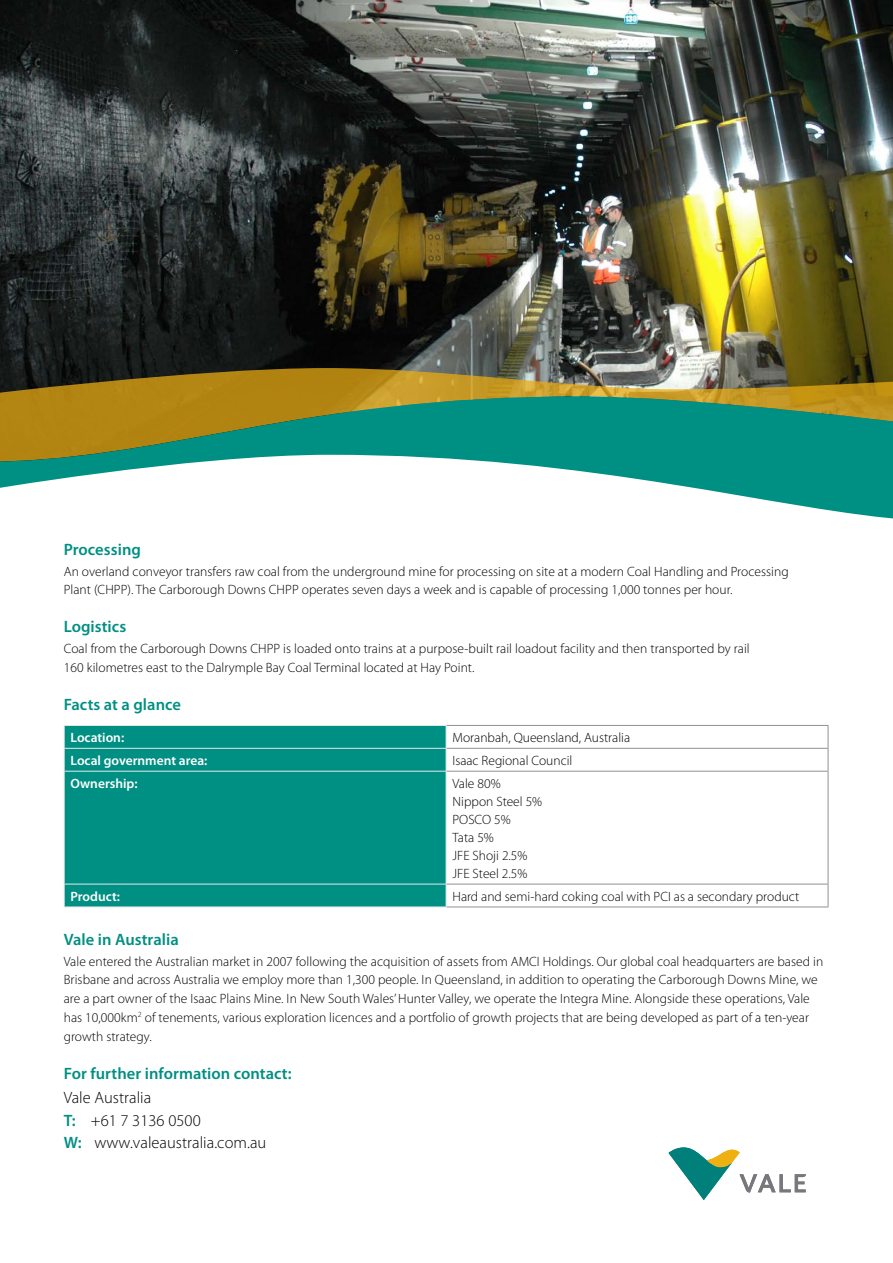
<style>
.page{position:relative;width:893px;height:1263px;background:#fff}
.page>*{position:absolute;margin:0;border:0;box-sizing:border-box;transform-origin:0 0}
.t1{font:600 16.5px "Myriad Pro";letter-spacing:.005em;color:#008f83}
.t2{font:300 16.5px/22.5px "Myriad Pro";letter-spacing:.005em;color:#000}
.t3{font:300 13.5px/18.8px "Myriad Pro";letter-spacing:.005em;color:#000}
.t4{font:600 13.5px "Myriad Pro";color:#fff}
.s1{font-weight:600;color:#008f83}
</style>
<div class="page">
<svg style="left:668px;top:1147px;width:138px;height:53px"></svg>
<img style="left:0;top:0;width:893px;height:368px">
<svg style="left:0;top:368px;width:893px;height:28px"></svg>
<svg style="left:0;top:396px;width:893px;height:123px"></svg>
<div style="left:65px;top:726px;width:381px;height:180px;background:#008f83"></div>
<hr style="left:446px;top:725px;width:382px;height:1px;background:#919195">
<hr style="left:446px;top:748px;width:382px;height:1px;background:#919195">
<svg style="left:828px;top:726px;width:1px;height:45px"></svg>
<hr style="left:446px;top:771px;width:382px;height:1px;background:#919195">
<hr style="left:828px;top:771px;width:1px;height:113px;background:#919195">
<hr style="left:446px;top:884px;width:382px;height:1px;background:#919195">
<svg style="left:828px;top:884px;width:1px;height:22px"></svg>
<hr style="left:446px;top:906px;width:382px;height:1px;background:#919195">
<hr style="left:64px;top:725px;width:382px;height:1px;background:#e9e9ea">
<hr style="left:64px;top:748px;width:382px;height:1px;background:#e9e9ea">
<svg style="left:64px;top:726px;width:1px;height:45px"></svg>
<svg style="left:446px;top:726px;width:1px;height:45px"></svg>
<hr style="left:64px;top:771px;width:382px;height:1px;background:#e9e9ea">
<hr style="left:64px;top:771px;width:1px;height:113px;background:#e9e9ea">
<hr style="left:446px;top:771px;width:1px;height:113px;background:#e9e9ea">
<hr style="left:64px;top:884px;width:382px;height:1px;background:#e9e9ea">
<svg style="left:64px;top:884px;width:1px;height:22px"></svg>
<svg style="left:446px;top:884px;width:1px;height:22px"></svg>
<hr style="left:64px;top:906px;width:382px;height:1px;background:#e9e9ea">
<p class="t1" style="left:64px;top:540px;width:79px">Processing</p>
<p class="t3" style="left:64px;top:562px;width:726px">An overland conveyor transfers raw coal from the underground mine for processing on site at a modern Coal Handling and Processing<br>Plant (CHPP). The Carborough Downs CHPP operates seven days a week and is capable of processing 1,000 tonnes per hour.</p>
<p class="t1" style="left:64px;top:617px;width:64px">Logistics</p>
<p class="t3" style="left:64px;top:639px;width:687px">Coal from the Carborough Downs CHPP is loaded onto trains at a purpose-built rail loadout facility and then transported by rail<br>160 kilometres east to the Dalrymple Bay Coal Terminal located at Hay Point.</p>
<p class="t1" style="left:64px;top:695px;width:119px">Facts at a glance</p>
<p class="t4" style="left:71px;top:730px;width:55px">Location:</p>
<p class="t3" style="left:452px;top:728px;width:179px">Moranbah, Queensland, Australia</p>
<p class="t4" style="left:71px;top:753px;width:138px">Local government area:</p>
<p class="t3" style="left:452px;top:751px;width:121px">Isaac Regional Council</p>
<p class="t4" style="left:71px;top:776px;width:69px">Ownership:</p>
<p class="t3" style="left:452px;top:774px;width:91px;line-height:18px">Vale 80%<br>Nippon Steel 5%<br>POSCO 5%<br>Tata 5%<br>JFE Shoji 2.5%<br>JFE Steel 2.5%</p>
<p class="t4" style="left:71px;top:888px;width:51px">Product:</p>
<p class="t3" style="left:452px;top:887px;width:348px">Hard and semi-hard coking coal with PCI as a secondary product</p>
<p class="t1" style="left:64px;top:930px;width:116px">Vale in Australia</p>
<p class="t3" style="left:64px;top:952px;width:761px">Vale entered the Australian market in 2007 following the acquisition of assets from AMCI Holdings. Our global coal headquarters are based in Brisbane and across Australia we employ more than 1,300 people. In Queensland, in addition to operating the Carborough Downs Mine, we are a part owner of the Isaac Plains Mine. In New South Wales’ Hunter Valley, we operate the Integra Mine. Alongside these operations, Vale has 10,000km<sup>2</sup> of tenements, various exploration licences and a portfolio of growth projects that are being developed as part of a ten-year growth strategy.</p>
<p class="t1" style="left:64px;top:1064px;width:229px">For further information contact:</p>
<p class="t2" style="left:64px;top:1087px;width:204px">Vale Australia<br><span class="s1">T:</span> +61 7 3136 0500<br><span class="s1">W:</span> www.valeaustralia.com.au</p>
</div>
